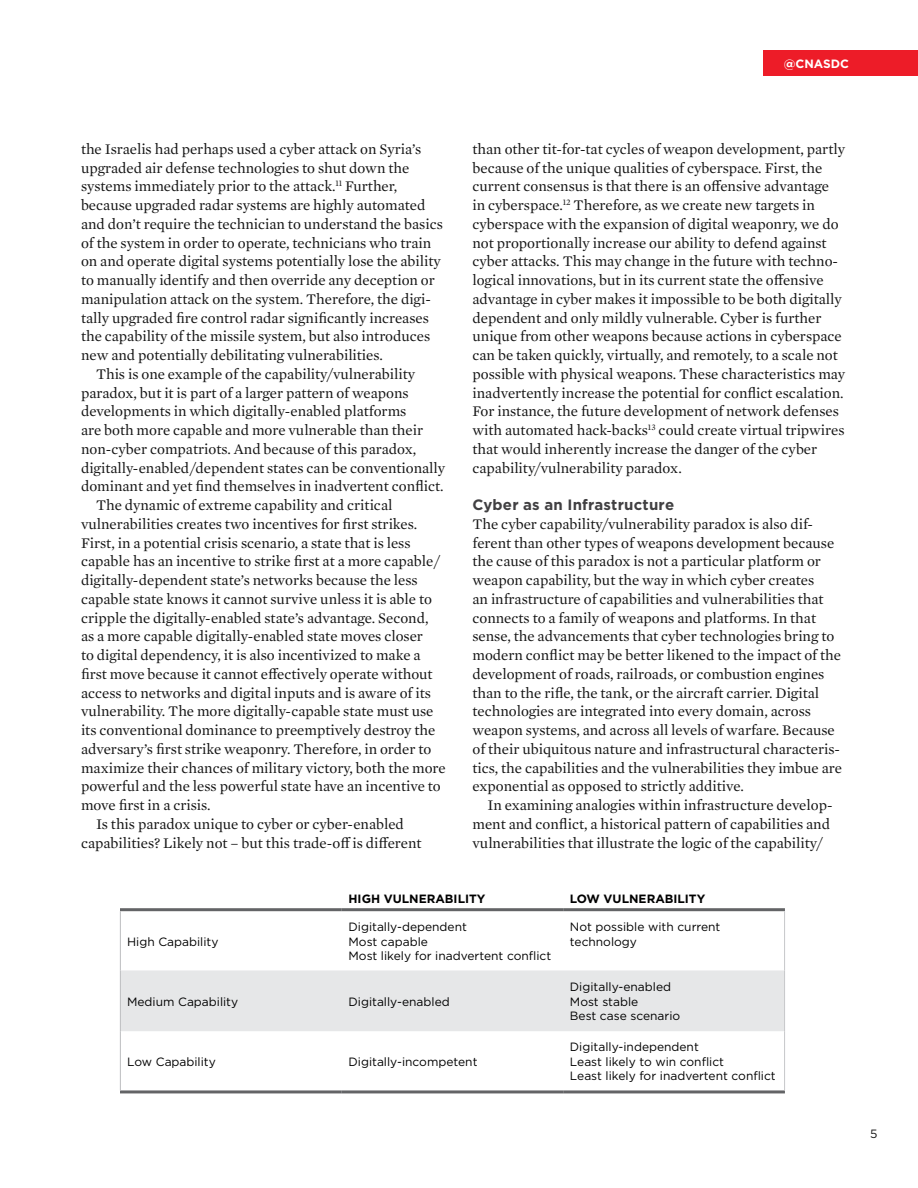
<style>
.page{position:relative;width:918px;height:1188px;background:#fff}
.page>*{position:absolute;margin:0;border:0;box-sizing:border-box;transform-origin:0 0}
.t1{font:15px/18.8px "Mercury Text G1";color:#141414}
.t2{font:700 15px "Gotham";letter-spacing:.015em;color:#414042}
.t3{font:12px/14.4px "Gotham";color:#000}
.t4{font:700 12px "Gotham";color:#000}
.t5{font:700 12px "Gotham";color:#fff}
.t6{font:12px "Gotham";color:#141414}
</style>
<div class="page">
<div style="left:121px;top:970px;width:663px;height:61px;background:#e6e7e8"></div>
<hr style="left:120px;top:908px;width:222px;height:3px;background:#636466">
<hr style="left:342px;top:908px;width:221px;height:3px;background:#636466">
<hr style="left:563px;top:908px;width:222px;height:3px;background:#636466">
<hr style="left:120px;top:1090px;width:222px;height:3px;background:#636466">
<hr style="left:342px;top:1090px;width:221px;height:3px;background:#636466">
<hr style="left:563px;top:1090px;width:222px;height:3px;background:#636466">
<hr style="left:120px;top:911px;width:1px;height:59px;background:#bcbec0">
<hr style="left:120px;top:970px;width:1px;height:61px;background:#bcbec0">
<hr style="left:784px;top:911px;width:1px;height:59px;background:#c7c8ca">
<hr style="left:784px;top:970px;width:1px;height:61px;background:#c7c8ca">
<hr style="left:120px;top:1031px;width:1px;height:59px;background:#bcbec0">
<hr style="left:784px;top:1031px;width:1px;height:59px;background:#c7c8ca">
<div style="left:764px;top:51px;width:154px;height:25px;background:#ed1c28"></div>
<p class="t5" style="left:784px;top:56px;width:67px">@CNASDC</p>
<p class="t1" style="left:81px;top:139px;width:342px">the Israelis had perhaps used a cyber attack on Syria’s</p>
<p class="t1" style="left:81px;top:157px;width:330px">upgraded air defense technologies to shut down the</p>
<p class="t1" style="left:81px;top:176px;width:318px">systems immediately prior to the attack.<sup>11</sup> Further,</p>
<p class="t1" style="left:81px;top:195px;width:346px">because upgraded radar systems are highly automated</p>
<p class="t1" style="left:81px;top:214px;width:363px">and don’t require the technician to understand the basics</p>
<p class="t1" style="left:81px;top:232px;width:352px">of the system in order to operate, technicians who train</p>
<p class="t1" style="left:81px;top:251px;width:361px">on and operate digital systems potentially lose the ability</p>
<p class="t1" style="left:81px;top:270px;width:355px">to manually identify and then override any deception or</p>
<p class="t1" style="left:81px;top:289px;width:351px">manipulation attack on the system. Therefore, the digi-</p>
<p class="t1" style="left:81px;top:307px;width:349px">tally upgraded fire control radar significantly increases</p>
<p class="t1" style="left:81px;top:326px;width:351px">the capability of the missile system, but also introduces</p>
<p class="t1" style="left:81px;top:345px;width:303px">new and potentially debilitating vulnerabilities.</p>
<p class="t1" style="left:96px;top:364px;width:321px">This is one example of the capability/vulnerability</p>
<p class="t1" style="left:81px;top:382px;width:329px">paradox, but it is part of a larger pattern of weapons</p>
<p class="t1" style="left:81px;top:401px;width:327px">developments in which digitally-enabled platforms</p>
<p class="t1" style="left:81px;top:420px;width:344px">are both more capable and more vulnerable than their</p>
<p class="t1" style="left:81px;top:439px;width:337px">non-cyber compatriots. And because of this paradox,</p>
<p class="t1" style="left:81px;top:457px;width:366px">digitally-enabled/dependent states can be conventionally</p>
<p class="t1" style="left:81px;top:476px;width:364px">dominant and yet find themselves in inadvertent conflict.</p>
<p class="t1" style="left:96px;top:495px;width:298px">The dynamic of extreme capability and critical</p>
<p class="t1" style="left:81px;top:514px;width:338px">vulnerabilities creates two incentives for first strikes.</p>
<p class="t1" style="left:81px;top:532px;width:331px">First, in a potential crisis scenario, a state that is less</p>
<p class="t1" style="left:81px;top:551px;width:360px">capable has an incentive to strike first at a more capable/</p>
<p class="t1" style="left:81px;top:570px;width:338px">digitally-dependent state’s networks because the less</p>
<p class="t1" style="left:81px;top:589px;width:353px">capable state knows it cannot survive unless it is able to</p>
<p class="t1" style="left:81px;top:607px;width:349px">cripple the digitally-enabled state’s advantage. Second,</p>
<p class="t1" style="left:81px;top:626px;width:344px">as a more capable digitally-enabled state moves closer</p>
<p class="t1" style="left:81px;top:645px;width:341px">to digital dependency, it is also incentivized to make a</p>
<p class="t1" style="left:81px;top:664px;width:353px">first move because it cannot effectively operate without</p>
<p class="t1" style="left:81px;top:682px;width:351px">access to networks and digital inputs and is aware of its</p>
<p class="t1" style="left:81px;top:701px;width:354px">vulnerability. The more digitally-capable state must use</p>
<p class="t1" style="left:81px;top:720px;width:356px">its conventional dominance to preemptively destroy the</p>
<p class="t1" style="left:81px;top:739px;width:352px">adversary’s first strike weaponry. Therefore, in order to</p>
<p class="t1" style="left:81px;top:757px;width:366px">maximize their chances of military victory, both the more</p>
<p class="t1" style="left:81px;top:776px;width:361px">powerful and the less powerful state have an incentive to</p>
<p class="t1" style="left:81px;top:795px;width:131px">move first in a crisis.</p>
<p class="t1" style="left:96px;top:814px;width:310px">Is this paradox unique to cyber or cyber-enabled</p>
<p class="t1" style="left:81px;top:832px;width:342px">capabilities? Likely not – but this trade-off is different</p>
<p class="t1" style="left:473px;top:139px;width:374px">than other tit-for-tat cycles of weapon development, partly because of the unique qualities of cyberspace. First, the current consensus is that there is an offensive advantage in cyberspace.<sup>12</sup> Therefore, as we create new targets in cyberspace with the expansion of digital weaponry, we do not proportionally increase our ability to defend against cyber attacks. This may change in the future with techno&shy;logical innovations, but in its current state the offensive advantage in cyber makes it impossible to be both digitally dependent and only mildly vulnerable. Cyber is further unique from other weapons because actions in cyberspace can be taken quickly, virtually, and remotely, to a scale not possible with physical weapons. These characteristics may inadvertently increase the potential for conflict escalation.<br>For instance, the future development of network defenses with automated hack-backs<sup>13</sup> could create virtual tripwires that would inherently increase the danger of the cyber capability/vulnerability paradox.</p>
<p class="t2" style="left:473px;top:495px;width:203px">Cyber as an Infrastructure</p>
<p class="t1" style="left:473px;top:514px;width:371px">The cyber capability/vulnerability paradox is also dif&shy;ferent than other types of weapons development because the cause of this paradox is not a particular platform or weapon capability, but the way in which cyber creates<br>an infrastructure of capabilities and vulnerabilities that connects to a family of weapons and platforms. In that sense, the advancements that cyber technologies bring to modern conflict may be better likened to the impact of the development of roads, railroads, or combustion engines than to the rifle, the tank, or the aircraft carrier. Digital technologies are integrated into every domain, across weapon systems, and across all levels of warfare. Because of their ubiquitous nature and infrastructural characteris&shy;tics, the capabilities and the vulnerabilities they imbue are exponential as opposed to strictly additive.</p>
<p class="t1" style="left:473px;top:795px;width:362px;text-indent:15px">In examining analogies within infrastructure develop&shy;ment and conflict, a historical pattern of capabilities and vulnerabilities that illustrate the logic of the capability/</p>
<p class="t3" style="left:127px;top:934px;width:93px">High Capability</p>
<p class="t4" style="left:349px;top:891px;width:138px">HIGH VULNERABILITY</p>
<p class="t4" style="left:570px;top:891px;width:137px">LOW VULNERABILITY</p>
<p class="t3" style="left:349px;top:920px;width:204px">Digitally-dependent<br>Most capable<br>Most likely for inadvertent conflict</p>
<p class="t3" style="left:570px;top:920px;width:152px">Not possible with current technology</p>
<p class="t3" style="left:127px;top:994px;width:113px">Medium Capability</p>
<p class="t3" style="left:349px;top:994px;width:103px">Digitally-enabled</p>
<p class="t3" style="left:127px;top:1054px;width:90px">Low Capability</p>
<p class="t3" style="left:349px;top:1054px;width:131px">Digitally-incompetent</p>
<p class="t3" style="left:570px;top:980px;width:112px">Digitally-enabled<br>Most stable<br>Best case scenario</p>
<p class="t3" style="left:570px;top:1040px;width:207px">Digitally-independent<br>Least likely to win conflict<br>Least likely for inadvertent conflict</p>
<p class="t6" style="left:870px;top:1126px;width:9px">5</p>
</div>
